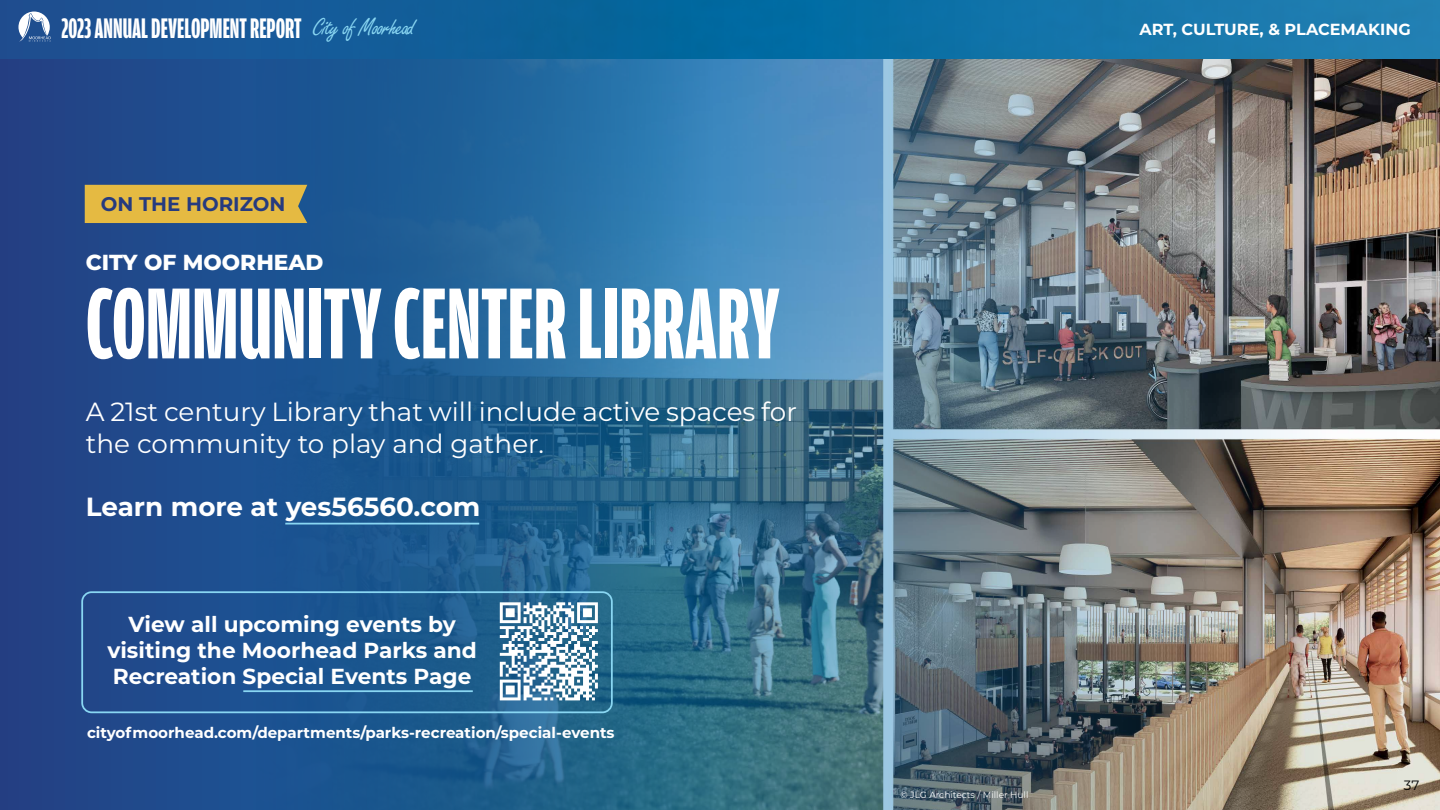
<style>
.page{position:relative;width:1440px;height:810px;background:#fff}
.page>*{position:absolute;margin:0;border:0;box-sizing:border-box;transform-origin:0 0}
.t1{font:700 107.25px "Amplitude Extra Comp";color:#fff}
.t2{font:700 30.08px "Amplitude Extra Comp";color:#fff}
.t3{font:26.25px/31.5px "Montserrat";color:#fff}
.t4{font:700 26.25px "Montserrat";color:#fff}
.t5{font:800 21.75px "Montserrat";color:#fff}
.t6{font:700 21.67px/26px "Montserrat";color:#fff;text-align:center}
.t7{font:700 19.73px "Montserrat";color:#263b7f}
.t8{font:700 16.05px "Montserrat";color:#fff}
.t9{font:700 15.08px "Montserrat";color:#fff}
.t10{font:13.5px "Montserrat";color:#000}
.t11{font:9.07px "Montserrat";color:#fff}
.s1{font-family:"Freestyle Script";font-weight:400;font-size:25.58px;color:#89d6f2}
</style>
<div class="page">
<img style="left:99px;top:58px;width:1341px;height:752px">
<img style="left:0;top:59px;width:1396px;height:751px">
<div style="left:0;top:0;width:1440px;height:58px;background:#1a5697"></div>
<img style="left:369px;top:0;width:1071px;height:58px">
<svg style="left:18px;top:12px;width:33px;height:30px"></svg>
<div style="left:85px;top:185px;width:222px;height:38px;background:#e5ba42"></div>
<div style="left:81px;top:591px;width:532px;height:122px;border:2px solid #89d6f2;border-radius:9px"></div>
<hr style="left:243px;top:690px;width:230px;height:2px;background:#89d6f2">
<svg style="left:500px;top:602px;width:98px;height:98px"></svg>
<hr style="left:285px;top:523px;width:194px;height:2px;background:#89d6f2">
<p class="t2" style="left:62px;top:12px;width:355px">2023 ANNUAL DEVELOPMENT REPORT <span class="s1">City of Moorhead</span></p>
<p class="t8" style="left:1140px;top:18px;width:273px">ART, CULTURE, &amp; PLACEMAKING</p>
<p class="t7" style="left:101px;top:189px;width:186px">ON THE HORIZON</p>
<p class="t5" style="left:86px;top:246px;width:239px">CITY OF MOORHEAD</p>
<h1 class="t1" style="left:86px;top:267px;width:696px">COMMUNITY CENTER LIBRARY</h1>
<p class="t3" style="left:86px;top:395px;width:713px">A 21st century Library that will include active spaces for the community to play and gather.</p>
<p class="t4" style="left:86px;top:488px;width:396px">Learn more at yes56560.com</p>
<p class="t6" style="left:107px;top:610px;width:371px">View all upcoming events by visiting the Moorhead Parks and<br>Recreation Special Events Page</p>
<p class="t9" style="left:87px;top:722px;width:529px">cityofmoorhead.com/departments/parks-recreation/special-events</p>
<p class="t11" style="left:901px;top:788px;width:129px">© JLG Architects / Miller Hull</p>
<p class="t10" style="left:1404px;top:776px;width:17px">37</p>
</div>
